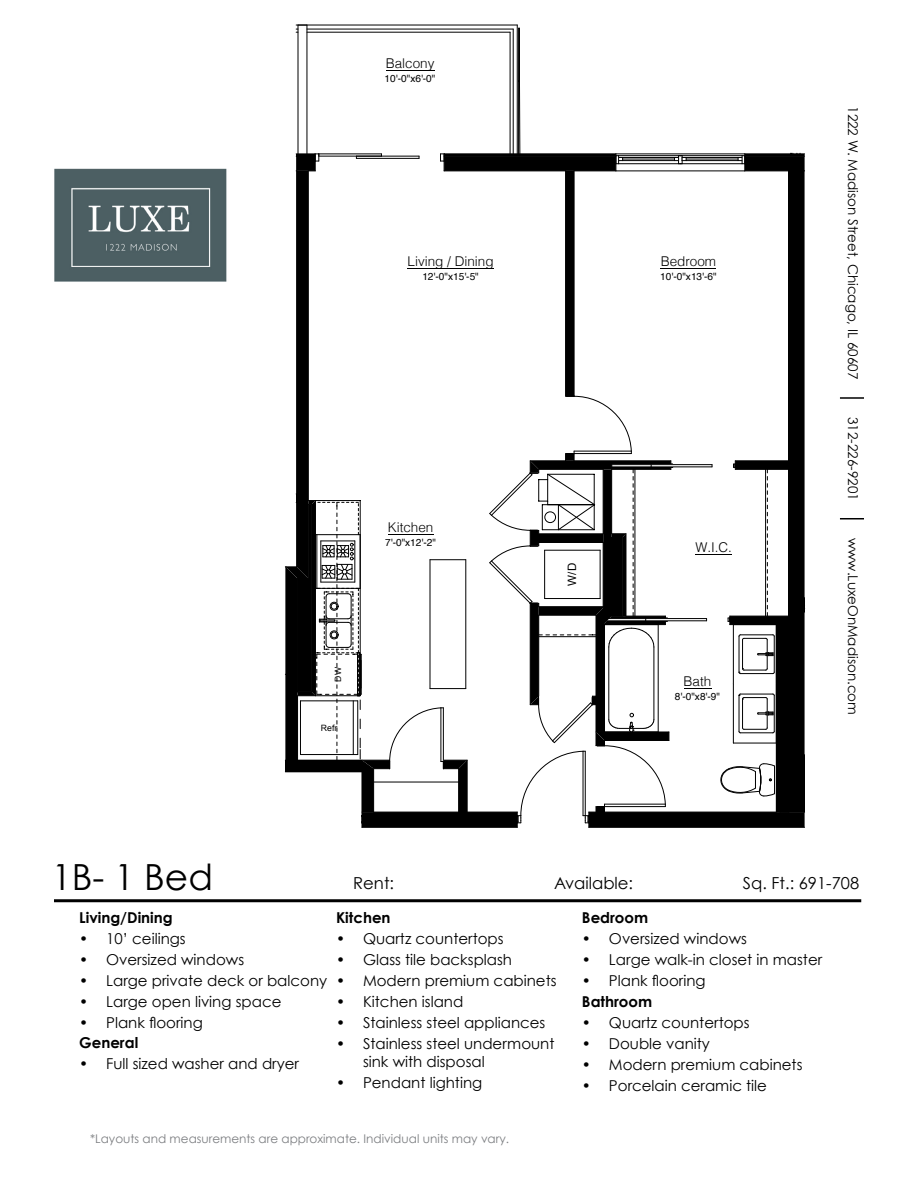
<style>
.page{position:relative;width:918px;height:1188px;background:#fff}
.page>*{position:absolute;margin:0;border:0;box-sizing:border-box;transform-origin:0 0}
.t1{font:36px "Century Gothic";color:#000}
.t2{font:16.5px "Century Gothic";color:#000}
.t3{font:15px/18px "Century Gothic";color:#000}
.t4{font:700 15px "Century Gothic";color:#000}
.t5{font:13.5px "Century Gothic";color:#000}
.t6{font:300 13.5px "Helvetica";color:#000}
.t7{font:12px "Century Gothic";color:#7c7e81}
.t8{font:11.55px "Arial";color:#000}
.t9{font:10.05px "Helvetica";color:#000}
.t10{font:8.7px "Arial";color:#000}
</style>
<div class="page">
<hr style="left:298px;top:25px;width:1px;height:129px;background:#000">
<hr style="left:307px;top:25px;width:1px;height:129px;background:#000">
<svg style="left:518px;top:28px;width:2px;height:53px"></svg>
<hr style="left:519px;top:81px;width:1px;height:73px;background:#000">
<hr style="left:518px;top:81px;width:1px;height:73px;background:#000">
<hr style="left:307px;top:32px;width:203px;height:1px;background:#000">
<hr style="left:296px;top:25px;width:221px;height:1px;background:#000">
<hr style="left:307px;top:29px;width:206px;height:1px;background:#000">
<svg style="left:296px;top:25px;width:11px;height:8px"></svg>
<hr style="left:510px;top:32px;width:1px;height:122px;background:#000">
<hr style="left:517px;top:25px;width:1px;height:129px;background:#000">
<hr style="left:513px;top:29px;width:1px;height:125px;background:#000">
<hr style="left:386px;top:70px;width:48px;height:1px;background:#000">
<svg style="left:285px;top:153px;width:520px;height:675px"></svg>
<img style="left:54px;top:168px;width:173px;height:114px">
<hr style="left:54px;top:899px;width:807px;height:3px;background:#000">
<div style="left:400px;top:286px;width:118px;height:102px;background:#fff"></div>
<hr style="left:840px;top:397px;width:24px;height:2px;background:#000">
<svg style="left:840px;top:518px;width:24px;height:1px"></svg>
<h1 class="t1" style="left:52px;top:855px;width:163px">1B- 1 Bed</h1>
<p class="t6" style="left:386px;top:55px;width:50px">Balcony</p>
<p class="t9" style="left:385px;top:71px;width:52px">10'-0"x6'-0"</p>
<p class="t6" style="left:408px;top:253px;width:88px">Living / Dining</p>
<p class="t9" style="left:422px;top:269px;width:58px">12'-0"x15'-5"</p>
<p class="t6" style="left:661px;top:253px;width:57px">Bedroom</p>
<p class="t9" style="left:660px;top:269px;width:58px">10'-0"x13'-6"</p>
<p class="t6" style="left:388px;top:519px;width:47px">Kitchen</p>
<p class="t9" style="left:385px;top:535px;width:52px">7'-0"x12'-2"</p>
<p class="t10" style="left:332px;top:682px;width:16px;rotate:-90deg">DW</p>
<p class="t10" style="left:321px;top:722px;width:18px">Refr</p>
<p class="t8" style="left:565px;top:586px;width:24px;rotate:-90deg">W/D</p>
<p class="t6" style="left:695px;top:539px;width:38px">W.I.C.</p>
<p class="t6" style="left:684px;top:672px;width:29px">Bath</p>
<p class="t9" style="left:675px;top:689px;width:47px">8'-0"x8'-9"</p>
<p class="t5" style="left:861px;top:106px;width:275px;rotate:90deg">1222 W. Madison Street, Chicago, IL 60607</p>
<p class="t5" style="left:861px;top:417px;width:85px;rotate:90deg">312-226-9201</p>
<p class="t5" style="left:861px;top:538px;width:178px;rotate:90deg">www.LuxeOnMadison.com</p>
<p class="t2" style="left:353px;top:873px;width:42px">Rent:</p>
<p class="t2" style="left:554px;top:873px;width:81px">Available:</p>
<p class="t2" style="left:743px;top:873px;width:118px">Sq. Ft.: 691-708</p>
<p class="t4" style="left:79px;top:908px;width:95px">Living/Dining</p>
<p class="t3" style="left:79px;top:929px;width:108px">• 10’ ceilings</p>
<p class="t3" style="left:79px;top:950px;width:166px">• Oversized windows</p>
<p class="t3" style="left:79px;top:971px;width:250px">• Large private deck or balcony</p>
<p class="t3" style="left:79px;top:992px;width:204px">• Large open living space</p>
<p class="t3" style="left:79px;top:1013px;width:125px">• Plank flooring</p>
<p class="t4" style="left:79px;top:1033px;width:61px">General</p>
<p class="t3" style="left:79px;top:1054px;width:221px">• Full sized washer and dryer</p>
<p class="t4" style="left:336px;top:908px;width:56px">Kitchen</p>
<p class="t3" style="left:336px;top:929px;width:169px">• Quartz countertops</p>
<p class="t3" style="left:336px;top:950px;width:178px">• Glass tile backsplash</p>
<p class="t3" style="left:336px;top:971px;width:222px">• Modern premium cabinets</p>
<p class="t3" style="left:336px;top:992px;width:129px">• Kitchen island</p>
<p class="t3" style="left:336px;top:1013px;width:211px">• Stainless steel appliances</p>
<p class="t3" style="left:363px;top:1034px;width:193px;text-indent:-27px">• Stainless steel undermount sink with disposal</p>
<p class="t3" style="left:336px;top:1073px;width:148px">• Pendant lighting</p>
<p class="t7" style="left:90px;top:1131px;width:421px">*Layouts and measurements are approximate. Individual units may vary.</p>
<p class="t4" style="left:582px;top:908px;width:68px">Bedroom</p>
<p class="t3" style="left:582px;top:929px;width:166px">• Oversized windows</p>
<p class="t3" style="left:582px;top:950px;width:242px">• Large walk-in closet in master</p>
<p class="t3" style="left:582px;top:971px;width:125px">• Plank flooring</p>
<p class="t4" style="left:582px;top:992px;width:72px">Bathroom</p>
<p class="t3" style="left:582px;top:1013px;width:169px">• Quartz countertops</p>
<p class="t3" style="left:582px;top:1034px;width:130px">• Double vanity</p>
<p class="t3" style="left:582px;top:1055px;width:222px">• Modern premium cabinets</p>
<p class="t3" style="left:582px;top:1076px;width:187px">• Porcelain ceramic tile</p>
</div>
